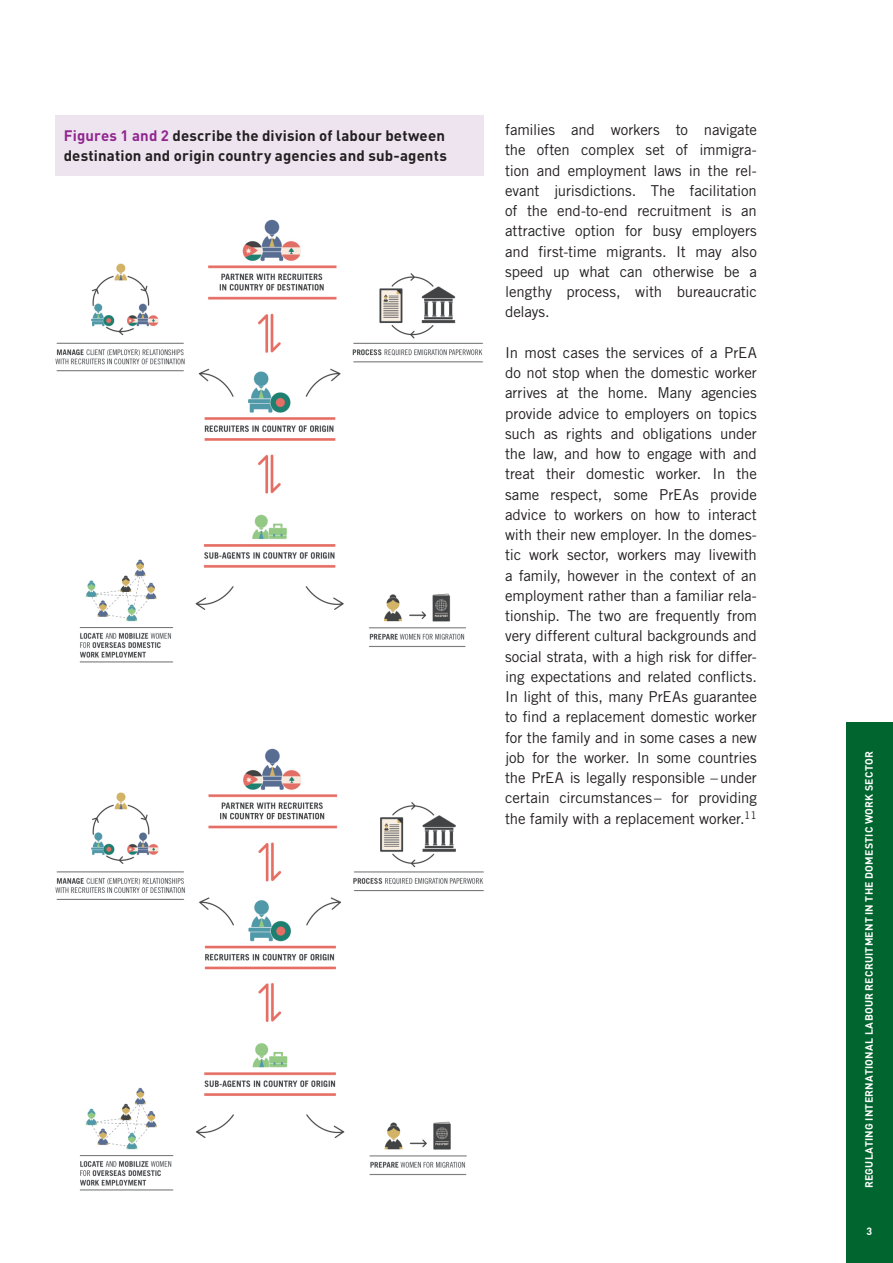
<style>
.page{position:relative;width:893px;height:1263px;background:#fff}
.page>*{position:absolute;margin:0;border:0;box-sizing:border-box;transform-origin:0 0}
.t1{font:15px/20.2px "Trade Gothic LT Std";letter-spacing:-.01em;color:#231f20;text-align:justify}
.t2{font:700 15px/20.2px "DIN";letter-spacing:.01em;color:#231f20}
.t3{font:700 10.5px "DIN";letter-spacing:.025em;color:#fff}
.s1{color:#90268f}
</style>
<div class="page">
<div style="left:846px;top:722px;width:47px;height:541px;background:#00652e"></div>
<img style="left:55px;top:219px;width:428px;height:444px">
<img style="left:55px;top:748px;width:429px;height:443px">
<div style="left:55px;top:115px;width:429px;height:61px;background:#eee4f0"></div>
<p class="t2" style="left:64px;top:125px;width:385px"><span class="s1">Figures 1 and 2</span> describe the division of labour between destination and origin country agencies and sub-agents</p>
<p class="t1" style="left:505px;top:119px;width:253px">families and workers to navigate the often complex set of immigra&shy;tion and employment laws in the rel&shy;evant jurisdictions. The facilitation of the end-to-end recruitment is an attractive option for busy employers and first-time migrants. It may also speed up what can otherwise be a lengthy process, with bureaucratic delays.</p>
<p class="t1" style="left:505px;top:342px;width:253px">In most cases the services of a PrEA do not stop when the domestic worker arrives at the home. Many agencies provide advice to employers on topics such as rights and obligations under the law, and how to engage with and treat their domestic worker. In the same respect, some PrEAs provide advice to workers on how to interact with their new employer. In the domes&shy;tic work sector, workers may livewith a family, however in the context of an employment rather than a familiar rela&shy;tionship. The two are frequently from very different cultural backgrounds and social strata, with a high risk for differ&shy;ing expectations and related conflicts.<br>In light of this, many PrEAs guarantee to find a replacement domestic worker for the family and in some cases a new job for the worker. In some countries the PrEA is legally responsible –under certain circumstances – for providing the family with a replacement worker.<sup>11</sup></p>
<p class="t3" style="left:862px;top:1188px;width:438px;rotate:-90deg">REGULATING INTERNATIONAL LABOUR RECRUITMENT IN THE DOMESTIC WORK SECTOR</p>
<p class="t3" style="left:867px;top:1224px;width:7px">3</p>
</div>
